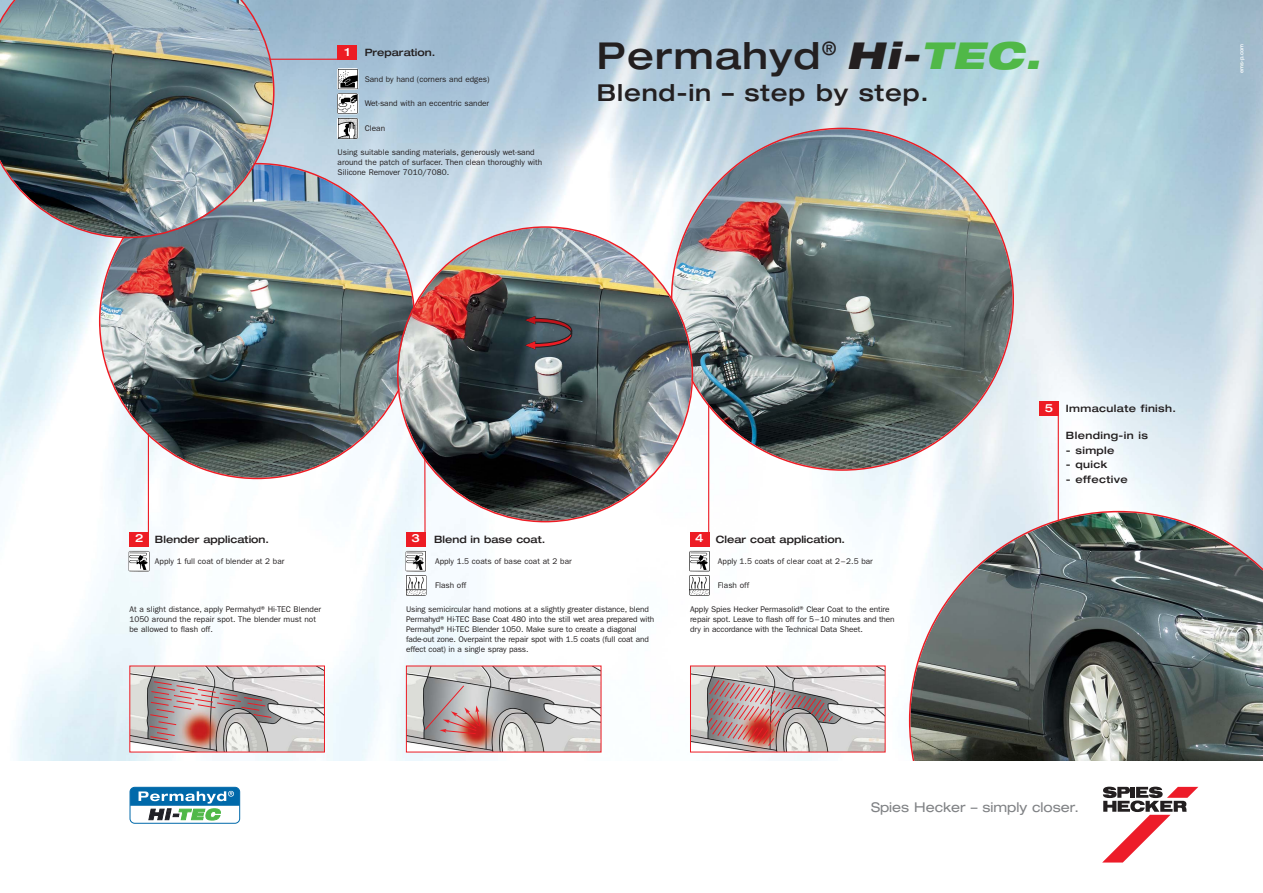
<style>
.page{position:relative;width:1263px;height:893px;background:#fff}
.page>*{position:absolute;margin:0;border:0;box-sizing:border-box;transform-origin:0 0}
.t1{font:500 expanded 37.12px "Helvetica Neue LT";letter-spacing:.035em;color:#231f20}
.t2{font:500 expanded 23.33px "Helvetica Neue LT";letter-spacing:.035em;color:#231f20}
.t3{font:expanded 13.5px "Helvetica Neue LT";color:#808285}
.t4{font:500 expanded 11.32px "Helvetica Neue LT";color:#fff}
.t5{font:500 expanded 10.12px "Helvetica Neue LT";color:#231f20}
.t6{font:500 expanded 10.12px "Helvetica Neue LT";letter-spacing:.035em;color:#231f20}
.t7{font:8.25px/10.1px "Franklin Gothic LT";letter-spacing:-.01em;color:#231f20}
.t8{font:600 6px "Nimbus Sans Novus T";color:#fff}
.s1{font-weight:900;font-style:italic}
.s2{font-weight:900;font-style:italic;color:#50b848}
.s3{font-size:11.32px;color:#fff}
</style>
<div class="page">
<img style="left:0;top:0;width:1263px;height:761px">
<div style="left:1039px;top:401px;width:20px;height:14px;background:#ed1c24"></div>
<div style="left:338px;top:46px;width:19px;height:14px;background:#ed1c24"></div>
<div style="left:129px;top:532px;width:20px;height:14px;background:#ed1c24"></div>
<div style="left:406px;top:532px;width:20px;height:14px;background:#ed1c24"></div>
<div style="left:690px;top:532px;width:19px;height:14px;background:#ed1c24"></div>
<hr style="left:263px;top:59px;width:77px;height:1px;background:#ed1c24">
<hr style="left:148px;top:427px;width:1px;height:116px;background:#ed1c24">
<hr style="left:424px;top:451px;width:2px;height:87px;background:#ed1c24">
<hr style="left:708px;top:398px;width:1px;height:145px;background:#ed1c24">
<hr style="left:1058px;top:410px;width:1px;height:121px;background:#ed1c24">
<img style="left:131px;top:668px;width:192px;height:82px">
<img style="left:408px;top:668px;width:191px;height:82px">
<img style="left:692px;top:668px;width:191px;height:82px">
<svg style="left:424px;top:685px;width:57px;height:49px;background:#b19596"></svg>
<img style="left:149px;top:681px;width:123px;height:59px">
<img style="left:708px;top:679px;width:125px;height:67px">
<img style="left:99px;top:163px;width:316px;height:316px">
<img style="left:671px;top:128px;width:343px;height:343px">
<img style="left:0;top:0;width:275px;height:238px">
<img style="left:397px;top:226px;width:296px;height:296px">
<svg style="left:909px;top:511px;width:354px;height:250px;background:#707776"></svg>
<svg style="left:1103px;top:787px;width:95px;height:75px"></svg>
<svg style="left:405px;top:575px;width:22px;height:21px"></svg>
<img style="left:405px;top:575px;width:22px;height:20px">
<svg style="left:405px;top:551px;width:22px;height:21px"></svg>
<img style="left:406px;top:551px;width:21px;height:21px;border-radius:2px">
<svg style="left:128px;top:551px;width:22px;height:21px"></svg>
<img style="left:129px;top:551px;width:21px;height:21px;border-radius:2px">
<div style="left:689px;top:575px;width:21px;height:21px;background:#727272;border-radius:2px"></div>
<img style="left:689px;top:575px;width:21px;height:20px">
<img style="left:689px;top:551px;width:21px;height:21px;border-radius:2px">
<svg style="left:525px;top:316px;width:54px;height:34px;background:#584b53"></svg>
<img style="left:337px;top:93px;width:21px;height:21px;border-radius:2px">
<svg style="left:337px;top:68px;width:21px;height:22px"></svg>
<img style="left:337px;top:68px;width:21px;height:21px;border-radius:2px">
<img style="left:337px;top:118px;width:21px;height:21px;border-radius:2px">
<div style="left:130px;top:787px;width:110px;height:36px;border:1px solid #0069aa;border-radius:5px"></div>
<svg style="left:130px;top:787px;width:110px;height:33px"></svg>
<h3 class="t4" style="left:345px;top:48px;width:7px">1</h3>
<p class="t5" style="left:365px;top:49px;width:72px">Preparation.</p>
<p class="t7" style="left:365px;top:75px;width:126px">Sand by hand (corners and edges)</p>
<p class="t7" style="left:365px;top:99px;width:126px">Wet-sand with an eccentric sander</p>
<p class="t7" style="left:365px;top:123px;width:22px">Clean</p>
<p class="t7" style="left:338px;top:148px;width:206px">Using suitable sanding materials, generously wet-sand around the patch of surfacer. Then clean thoroughly with<br>Silicone Remover 7010/7080.</p>
<h1 class="t1" style="left:597px;top:42px;width:445px">Permahyd<sup>®</sup> <span class="s1">Hi-</span><span class="s2">TEC.</span></h1>
<h2 class="t2" style="left:597px;top:84px;width:333px">Blend-in – step by step.</h2>
<p class="t8" style="left:1239px;top:73px;width:30px;rotate:-90deg">ems-p.com</p>
<p class="t5" style="left:135px;top:536px;width:136px"><span class="s3">2</span> Blender application.</p>
<h3 class="t4" style="left:412px;top:534px;width:10px">3</h3>
<p class="t5" style="left:434px;top:536px;width:113px">Blend in base coat.</p>
<p class="t5" style="left:695px;top:536px;width:151px"><span class="s3">4</span> Clear coat application.</p>
<p class="t7" style="left:155px;top:556px;width:131px">Apply 1 full coat of blender at 2 bar</p>
<p class="t7" style="left:129px;top:605px;width:193px">At a slight distance, apply Permahyd® Hi-TEC Blender<br>1050 around the repair spot. The blender must not be allowed to flash off.</p>
<p class="t7" style="left:435px;top:556px;width:138px">Apply 1.5 coats of base coat at 2 bar</p>
<p class="t7" style="left:435px;top:581px;width:33px">Flash off</p>
<p class="t7" style="left:406px;top:605px;width:250px">Using semicircular hand motions at a slightly greater distance, blend Permahyd® Hi-TEC Base Coat 480 into the still wet area prepared with Permahyd® Hi-TEC Blender 1050. Make sure to create a diagonal fade-out zone. Overpaint the repair spot with 1.5 coats (full coat and effect coat) in a single spray pass.</p>
<p class="t7" style="left:718px;top:556px;width:156px">Apply 1.5 coats of clear coat at 2–2.5 bar</p>
<p class="t7" style="left:718px;top:581px;width:33px">Flash off</p>
<p class="t7" style="left:690px;top:605px;width:206px">Apply Spies Hecker Permasolid® Clear Coat to the entire repair spot. Leave to flash off for 5–10 minutes and then dry in accordance with the Technical Data Sheet.</p>
<p class="t6" style="left:1045px;top:404px;width:133px"><span class="s3">5</span> Immaculate finish.</p>
<p class="t6" style="left:1066px;top:431px;width:84px">Blending-in is</p>
<p class="t5" style="left:1066px;top:446px;width:50px">- simple</p>
<p class="t5" style="left:1066px;top:461px;width:43px">- quick</p>
<p class="t6" style="left:1066px;top:476px;width:63px">- effective</p>
<h3 class="t3" style="left:871px;top:802px;width:209px">Spies Hecker – simply closer.</h3>
</div>
